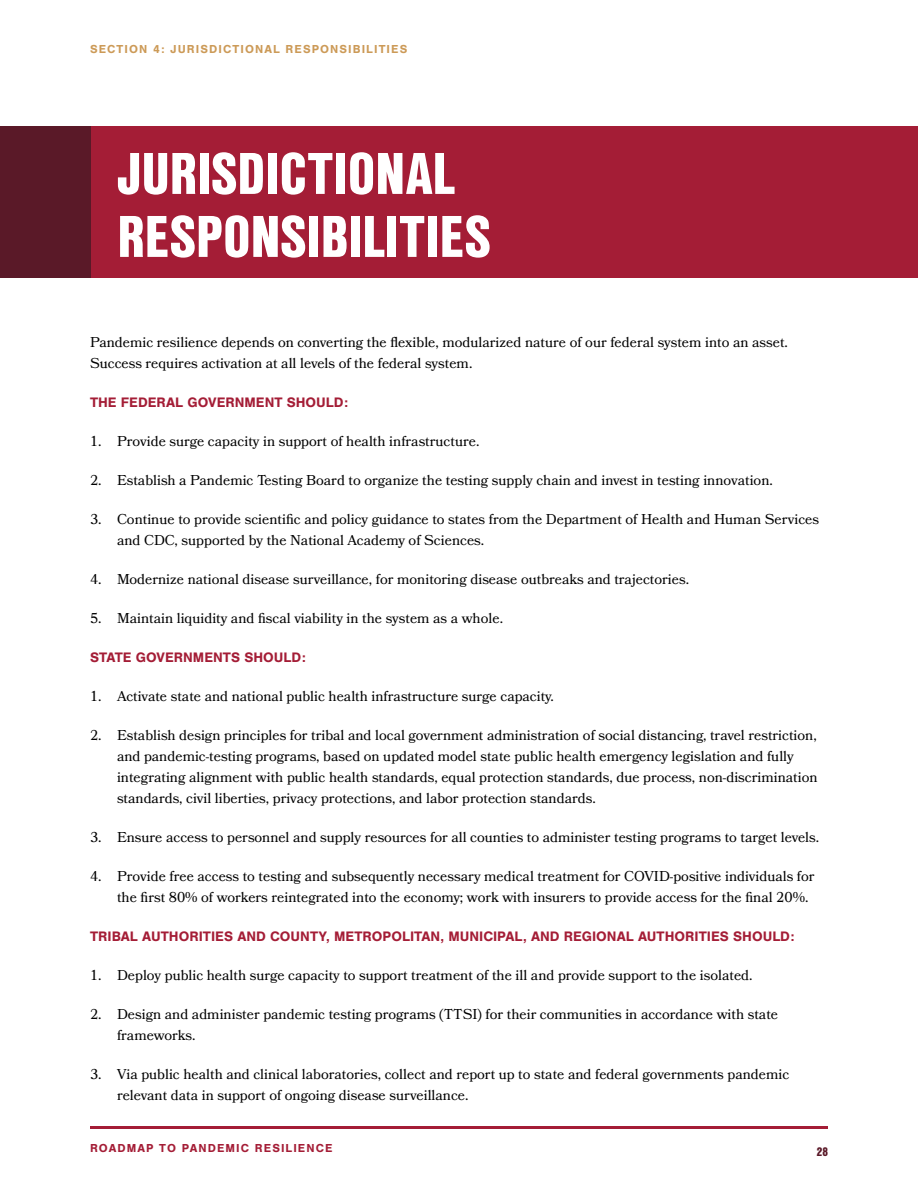
<style>
.page{position:relative;width:918px;height:1188px;background:#fff}
.page>*{position:absolute;margin:0;border:0;box-sizing:border-box;transform-origin:0 0}
.t1{font:900 57px/63px "Nimbus San Con L";color:#fff}
.t2{font:14.25px/21px "Bookmania";color:#000}
.t3{font:700 14.25px "Nimbus San";color:#a41d36}
.t4{font:700 12px "Nimbus San";letter-spacing:.09em;color:#cc9a57}
.t5{font:700 12px "Nimbus San";letter-spacing:.09em;color:#a41d36}
.t6{font:900 12px "Nimbus San Con L";color:#5a1928}
</style>
<div class="page">
<div style="left:0;top:126px;width:91px;height:151px;background:#5a1928"></div>
<div style="left:91px;top:126px;width:827px;height:151px;background:#a41d36"></div>
<hr style="left:90px;top:1126px;width:738px;height:3px;background:#a41d36">
<p class="t4" style="left:90px;top:42px;width:319px">SECTION 4: JURISDICTIONAL RESPONSIBILITIES</p>
<h1 class="t1" style="left:117px;top:140px;width:375px">JURISDICTIONAL<br>RESPONSIBILITIES</h1>
<p class="t2" style="left:90px;top:332px;width:699px">Pandemic resilience depends on converting the flexible, modularized nature of our federal system into an asset.<br>Success requires activation at all levels of the federal system.</p>
<p class="t3" style="left:90px;top:395px;width:260px">THE FEDERAL GOVERNMENT SHOULD:</p>
<p class="t2" style="left:90px;top:431px;width:391px">1. Provide surge capacity in support of health infrastructure.</p>
<p class="t2" style="left:90px;top:470px;width:684px">2. Establish a Pandemic Testing Board to organize the testing supply chain and invest in testing innovation.</p>
<p class="t2" style="left:117px;top:509px;width:704px;text-indent:-27px">3. Continue to provide scientific and policy guidance to states from the Department of Health and Human Services and CDC, supported by the National Academy of Sciences.</p>
<p class="t2" style="left:90px;top:569px;width:601px">4. Modernize national disease surveillance, for monitoring disease outbreaks and trajectories.</p>
<p class="t2" style="left:90px;top:608px;width:415px">5. Maintain liquidity and fiscal viability in the system as a whole.</p>
<p class="t3" style="left:90px;top:650px;width:217px">STATE GOVERNMENTS SHOULD:</p>
<p class="t2" style="left:90px;top:686px;width:465px">1. Activate state and national public health infrastructure surge capacity.</p>
<p class="t2" style="left:117px;top:725px;width:702px;text-indent:-27px">2. Establish design principles for tribal and local government administration of social distancing, travel restriction, and pandemic-testing programs, based on updated model state public health emergency legislation and fully integrating alignment with public health standards, equal protection standards, due process, non-discrimination standards, civil liberties, privacy protections, and labor protection standards.</p>
<p class="t2" style="left:90px;top:827px;width:731px">3. Ensure access to personnel and supply resources for all counties to administer testing programs to target levels.</p>
<p class="t2" style="left:117px;top:866px;width:699px;text-indent:-27px">4. Provide free access to testing and subsequently necessary medical treatment for COVID-positive individuals for the first 80% of workers reintegrated into the economy; work with insurers to provide access for the final 20%.</p>
<p class="t3" style="left:90px;top:929px;width:706px">TRIBAL AUTHORITIES AND COUNTY, METROPOLITAN, MUNICIPAL, AND REGIONAL AUTHORITIES SHOULD:</p>
<p class="t2" style="left:90px;top:965px;width:664px">1. Deploy public health surge capacity to support treatment of the ill and provide support to the isolated.</p>
<p class="t2" style="left:117px;top:1004px;width:663px;text-indent:-27px">2. Design and administer pandemic testing programs (TTSI) for their communities in accordance with state frameworks.</p>
<p class="t2" style="left:117px;top:1064px;width:674px;text-indent:-27px">3. Via public health and clinical laboratories, collect and report up to state and federal governments pandemic relevant data in support of ongoing disease surveillance.</p>
<p class="t5" style="left:90px;top:1141px;width:244px">ROADMAP TO PANDEMIC RESILIENCE</p>
<p class="t6" style="left:817px;top:1143px;width:13px">28</p>
</div>
